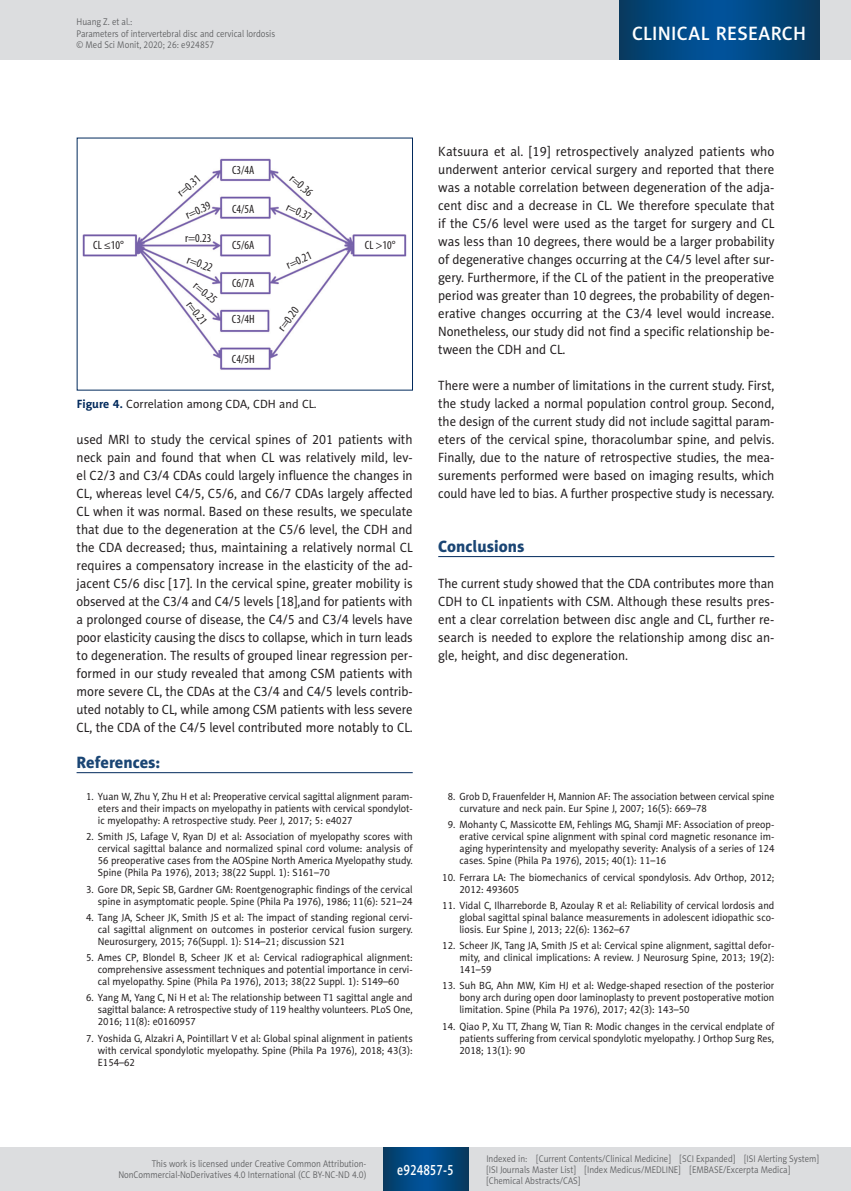
<style>
.page{position:relative;width:851px;height:1191px;background:#fff}
.page>*{position:absolute;margin:0;border:0;box-sizing:border-box;transform-origin:0 0}
.t1{font:19.5px "Naomi Sans EFN Medium";letter-spacing:.015em;color:#fff}
.MSM_Headline_1{font:16.5px "Naomi Sans EFN Heavy";color:#1a4574}
.MSM_Referencje_Tytul{font:16.5px "Naomi Sans EFN Heavy";color:#1a4574}
.t2{font:15px "Naomi Sans EFN Medium";color:#fff;scale:.8 1}
.MSM_Body{font:13.5px/18px "Naomi Sans EFN";color:#231f20;text-align:justify;scale:.95 1}
.MSM_Body-2{font:13.5px/18px "Naomi Sans EFN";color:#231f20;text-align:justify;scale:.96 1}
.MSM_Body-3{font:13.5px/18px "Naomi Sans EFN";color:#231f20;text-align:justify;scale:.94 1}
.t3{font:condensed 12px "Myriad Pro";color:#231f20}
.MSM_Rycina_tytul{font:12px "Naomi Sans EFN";color:#231f20}
.MSM_Referencje_punkt{font:10.5px/12px "Naomi Sans EFN";color:#231f20;text-align:justify;scale:.95 1}
.MSM_Referencje_punkt-2{font:10.5px/12px "Naomi Sans EFN";color:#231f20;scale:.94 1}
.t4{font:9.75px/11.2px "Naomi Sans EFN Light";color:#57585a;scale:.9 1}
.s1{font-stretch:normal}
.s2{font-weight:700;color:#00295c}
</style>
<div class="page">
<hr style="left:438px;top:556px;width:336px;height:1px;background:#00295c">
<img style="left:83px;top:158px;width:324px;height:212px">
<hr style="left:77px;top:772px;width:335px;height:1px;background:#00295c">
<div style="left:0;top:1148px;width:850px;height:43px;background:#dcdddf"></div>
<svg style="left:383px;top:1147px;width:85px;height:43px;background:#02477e"></svg>
<div style="left:0;top:0;width:850px;height:60px;background:#dcdddf"></div>
<svg style="left:619px;top:0;width:200px;height:60px;background:#02477e"></svg>
<p class="t4" style="left:77px;top:16px;width:222px">Huang Z. et al.:<br>Parameters of intervertebral disc and cervical lordosis © Med Sci Monit, 2020; 26: e924857</p>
<h1 class="t1" style="left:632px;top:22px;width:175px">CLINICAL RESEARCH</h1>
<p class="t3" style="left:232px;top:163px;width:24px">C3/4A</p>
<p class="t3" style="left:174px;top:189px;width:28px;rotate:-40deg">r=0.31</p>
<p class="t3" style="left:296px;top:171px;width:28px;rotate:41deg">r=0.36</p>
<p class="t3" style="left:290px;top:200px;width:28px;rotate:25deg">r=0.37</p>
<p class="t3" style="left:183px;top:209px;width:28px;rotate:-24deg">r=0.39</p>
<p class="t3" style="left:185px;top:230px;width:28px">r=0.23</p>
<p class="t3" style="left:190px;top:252px;width:28px;rotate:20deg">r=0.22</p>
<p class="t3" style="left:199px;top:278px;width:28px;rotate:39deg">r=0.25</p>
<p class="t3" style="left:195px;top:298px;width:28px;rotate:53deg">r=0.21</p>
<p class="t3" style="left:232px;top:201px;width:24px">C4/5A</p>
<p class="t3" style="left:232px;top:238px;width:24px">C5/6A</p>
<p class="t3" style="left:232px;top:276px;width:24px">C6/7A</p>
<p class="t3" style="left:93px;top:238px;width:32px">CL ≤10<span class="s1">°</span></p>
<p class="t3" style="left:365px;top:238px;width:32px">CL &gt;10<span class="s1">°</span></p>
<p class="t3" style="left:284px;top:259px;width:28px;rotate:-24deg">r=0.21</p>
<p class="t3" style="left:274px;top:325px;width:28px;rotate:-53deg">r=0.20</p>
<p class="t3" style="left:232px;top:312px;width:24px">C3/4H</p>
<p class="t3" style="left:232px;top:352px;width:24px">C4/5H</p>
<p class="MSM_Rycina_tytul" style="left:77px;top:397px;width:241px"><span class="s2">Figure 4.</span> Correlation among CDA, CDH and CL.</p>
<p class="MSM_Body" style="left:77px;top:430px;width:355px">used MRI to study the cervical spines of 201 patients with neck pain and found that when CL was relatively mild, lev&shy;el C2/3 and C3/4 CDAs could largely influence the changes in CL, whereas level C4/5, C5/6, and C6/7 CDAs largely affected CL when it was normal. Based on these results, we speculate that due to the degeneration at the C5/6 level, the CDH and the CDA decreased; thus, maintaining a relatively normal CL requires a compensatory increase in the elasticity of the ad&shy;jacent C5/6 disc [17]. In the cervical spine, greater mobility is observed at the C3/4 and C4/5 levels [18],and for patients with a prolonged course of disease, the C4/5 and C3/4 levels have poor elasticity causing the discs to collapse, which in turn leads to degeneration. The results of grouped linear regression per&shy;formed in our study revealed that among CSM patients with more severe CL, the CDAs at the C3/4 and C4/5 levels contrib&shy;uted notably to CL, while among CSM patients with less severe CL, the CDA of the C4/5 level contributed more notably to CL.</p>
<p class="MSM_Referencje_Tytul" style="left:77px;top:752px;width:85px">References:</p>
<p class="MSM_Referencje_punkt" style="left:98px;top:790px;width:333px;text-indent:-12px">1. Yuan W, Zhu Y, Zhu H et al: Preoperative cervical sagittal alignment param&shy;eters and their impacts on myelopathy in patients with cervical spondylot&shy;ic myelopathy: A retrospective study. Peer J, 2017; 5: e4027</p>
<p class="MSM_Referencje_punkt" style="left:98px;top:831px;width:333px;text-indent:-12px">2. Smith JS, Lafage V, Ryan DJ et al: Association of myelopathy scores with cervical sagittal balance and normalized spinal cord volume: analysis of 56 preoperative cases from the AOSpine North America Myelopathy study.<br>Spine (Phila Pa 1976), 2013; 38(22 Suppl. 1): S161–70</p>
<p class="MSM_Referencje_punkt" style="left:86px;top:883px;width:345px;text-align:right">3. Gore DR, Sepic SB, Gardner GM: Roentgenographic findings of the cervical spine in asymptomatic people. Spine (Phila Pa 1976), 1986; 11(6): 521–24</p>
<p class="MSM_Referencje_punkt" style="left:98px;top:911px;width:333px;text-indent:-12px">4. Tang JA, Scheer JK, Smith JS et al: The impact of standing regional cervi&shy;cal sagittal alignment on outcomes in posterior cervical fusion surgery.<br>Neurosurgery, 2015; 76(Suppl. 1): S14–21; discussion S21</p>
<p class="MSM_Referencje_punkt" style="left:98px;top:951px;width:333px;text-indent:-12px">5. Ames CP, Blondel B, Scheer JK et al: Cervical radiographical alignment: comprehensive assessment techniques and potential importance in cervi&shy;cal myelopathy. Spine (Phila Pa 1976), 2013; 38(22 Suppl. 1): S149–60</p>
<p class="MSM_Referencje_punkt" style="left:98px;top:992px;width:333px;text-indent:-12px">6. Yang M, Yang C, Ni H et al: The relationship between T1 sagittal angle and sagittal balance: A retrospective study of 119 healthy volunteers. PLoS One, 2016; 11(8): e0160957</p>
<p class="MSM_Referencje_punkt" style="left:98px;top:1032px;width:333px;text-indent:-12px">7. Yoshida G, Alzakri A, Pointillart V et al: Global spinal alignment in patients with cervical spondylotic myelopathy. Spine (Phila Pa 1976), 2018; 43(3):<br>E154–62</p>
<p class="MSM_Body-2" style="left:438px;top:142px;width:352px">Katsuura et al. [19] retrospectively analyzed patients who underwent anterior cervical surgery and reported that there was a notable correlation between degeneration of the adja&shy;cent disc and a decrease in CL. We therefore speculate that if the C5/6 level were used as the target for surgery and CL was less than 10 degrees, there would be a larger probability of degenerative changes occurring at the C4/5 level after sur&shy;gery. Furthermore, if the CL of the patient in the preoperative period was greater than 10 degrees, the probability of degen&shy;erative changes occurring at the C3/4 level would increase.<br>Nonetheless, our study did not find a specific relationship be&shy;tween the CDH and CL.</p>
<p class="MSM_Body" style="left:438px;top:376px;width:355px">There were a number of limitations in the current study. First, the study lacked a normal population control group. Second, the design of the current study did not include sagittal param&shy;eters of the cervical spine, thoracolumbar spine, and pelvis.<br>Finally, due to the nature of retrospective studies, the mea&shy;surements performed were based on imaging results, which could have led to bias. A further prospective study is necessary.</p>
<p class="MSM_Headline_1" style="left:438px;top:536px;width:88px">Conclusions</p>
<p class="MSM_Body-3" style="left:438px;top:574px;width:359px">The current study showed that the CDA contributes more than CDH to CL inpatients with CSM. Although these results pres&shy;ent a clear correlation between disc angle and CL, further re&shy;search is needed to explore the relationship among disc an&shy;gle, height, and disc degeneration.</p>
<p class="MSM_Referencje_punkt-2" style="left:459px;top:790px;width:336px;text-indent:-12px">8. Grob D, Frauenfelder H, Mannion AF: The association between cervical spine curvature and neck pain. Eur Spine J, 2007; 16(5): 669–78</p>
<p class="MSM_Referencje_punkt" style="left:459px;top:819px;width:333px;text-indent:-12px">9. Mohanty C, Massicotte EM, Fehlings MG, Shamji MF: Association of preop&shy;erative cervical spine alignment with spinal cord magnetic resonance im&shy;aging hyperintensity and myelopathy severity: Analysis of a series of 124 cases. Spine (Phila Pa 1976), 2015; 40(1): 11–16</p>
<p class="MSM_Referencje_punkt" style="left:459px;top:871px;width:333px;text-indent:-17px">10. Ferrara LA: The biomechanics of cervical spondylosis. Adv Orthop, 2012;<br>2012: 493605</p>
<p class="MSM_Referencje_punkt" style="left:459px;top:899px;width:333px;text-indent:-17px">11. Vidal C, Ilharreborde B, Azoulay R et al: Reliability of cervical lordosis and global sagittal spinal balance measurements in adolescent idiopathic sco&shy;liosis. Eur Spine J, 2013; 22(6): 1362–67</p>
<p class="MSM_Referencje_punkt" style="left:459px;top:939px;width:333px;text-indent:-17px">12. Scheer JK, Tang JA, Smith JS et al: Cervical spine alignment, sagittal defor&shy;mity, and clinical implications: A review. J Neurosurg Spine, 2013; 19(2):<br>141–59</p>
<p class="MSM_Referencje_punkt" style="left:459px;top:980px;width:333px;text-indent:-17px">13. Suh BG, Ahn MW, Kim HJ et al: Wedge-shaped resection of the posterior bony arch during open door laminoplasty to prevent postoperative motion limitation. Spine (Phila Pa 1976), 2017; 42(3): 143–50</p>
<p class="MSM_Referencje_punkt" style="left:459px;top:1020px;width:333px;text-indent:-17px">14. Qiao P, Xu TT, Zhang W, Tian R: Modic changes in the cervical endplate of patients suffering from cervical spondylotic myelopathy. J Orthop Surg Res, 2018; 13(1): 90</p>
<p class="t4" style="left:118px;top:1158px;width:277px;text-align:right">This work is licensed under Creative Common Attribution-<br>NonCommercial-NoDerivatives 4.0 International (CC BY-NC-ND 4.0)</p>
<h3 class="t2" style="left:397px;top:1160px;width:72px">e924857-5</h3>
<p class="t4" style="left:486px;top:1152px;width:371px">Indexed in: [Current Contents/Clinical Medicine] [SCI Expanded] [ISI Alerting System] [ISI Journals Master List] [Index Medicus/MEDLINE] [EMBASE/Excerpta Medica] [Chemical Abstracts/CAS]</p>
</div>
